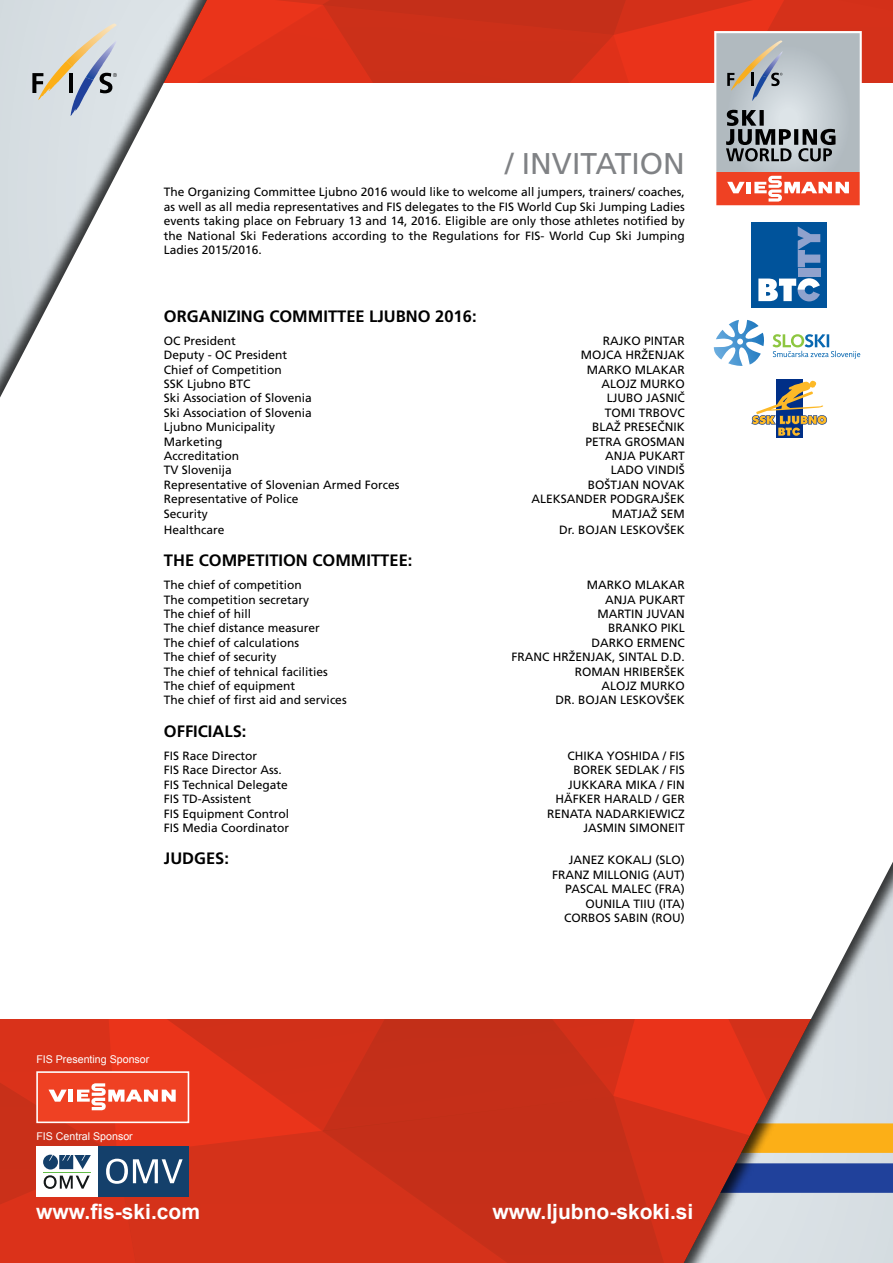
<style>
.page{position:relative;width:893px;height:1263px;background:#fff}
.page>*{position:absolute;margin:0;border:0;box-sizing:border-box;transform-origin:0 0}
.t1{font:30px "Frutiger CE";color:#808285}
.t2{font:700 21px "Arial";color:#fff}
.t3{font:700 16.5px "Frutiger CE";color:#000}
.t4{font:12px/14.4px "Frutiger CE";color:#000;text-align:justify}
.t5{font:10.65px "Arial";color:#fff}
</style>
<div class="page">
<div style="left:190px;top:1131px;width:133px;height:132px;background:#d4321a"></div>
<svg style="left:323px;top:1019px;width:350px;height:244px;background:#ca2f19"></svg>
<svg style="left:190px;top:1019px;width:479px;height:112px;background:#cf3019"></svg>
<div style="left:673px;top:835px;width:220px;height:428px;background:#000;opacity:.75"></div>
<svg style="left:0;top:1019px;width:190px;height:244px;background:#cc4a3a"></svg>
<svg style="left:0;top:0;width:893px;height:366px"></svg>
<div style="left:776px;top:379px;width:27px;height:59px;background:#002f87"></div>
<svg style="left:751px;top:381px;width:76px;height:55px"></svg>
<h1 class="t1" style="left:505px;top:146px;width:181px">/ INVITATION</h1>
<p class="t4" style="left:164px;top:185px;width:522px">The Organizing Committee Ljubno 2016 would like to welcome all jumpers, trainers/ coaches, as well as all media representatives and FIS delegates to the FIS World Cup Ski Jumping Ladies events taking place on February 13 and 14, 2016. Eligible are only those athletes notified by the National Ski Federations according to the Regulations for FIS- World Cup Ski Jumping Ladies 2015/2016.</p>
<h3 class="t3" style="left:164px;top:306px;width:314px">ORGANIZING COMMITTEE LJUBNO 2016:</h3>
<p class="t4" style="left:164px;top:333px;width:74px">OC President</p>
<p class="t4" style="left:603px;top:333px;width:84px">RAJKO PINTAR</p>
<p class="t4" style="left:164px;top:348px;width:125px">Deputy - OC President</p>
<p class="t4" style="left:581px;top:348px;width:106px">MOJCA HRŽENJAK</p>
<p class="t4" style="left:164px;top:362px;width:120px">Chief of Competition</p>
<p class="t4" style="left:587px;top:362px;width:99px">MARKO MLAKAR</p>
<p class="t4" style="left:164px;top:376px;width:88px">SSK Ljubno BTC</p>
<p class="t4" style="left:601px;top:376px;width:85px">ALOJZ MURKO</p>
<p class="t4" style="left:164px;top:391px;width:150px">Ski Association of Slovenia</p>
<p class="t4" style="left:607px;top:391px;width:79px">LJUBO JASNIČ</p>
<p class="t4" style="left:164px;top:405px;width:150px">Ski Association of Slovenia</p>
<p class="t4" style="left:605px;top:405px;width:82px">TOMI TRBOVC</p>
<p class="t4" style="left:164px;top:420px;width:113px">Ljubno Municipality</p>
<p class="t4" style="left:592px;top:420px;width:94px">BLAŽ PRESEČNIK</p>
<p class="t4" style="left:164px;top:434px;width:60px">Marketing</p>
<p class="t4" style="left:585px;top:434px;width:101px">PETRA GROSMAN</p>
<p class="t4" style="left:164px;top:448px;width:77px">Accreditation</p>
<p class="t4" style="left:605px;top:448px;width:81px">ANJA PUKART</p>
<p class="t4" style="left:164px;top:463px;width:70px">TV Slovenija</p>
<p class="t4" style="left:611px;top:463px;width:76px">LADO VINDIŠ</p>
<p class="t4" style="left:164px;top:477px;width:237px">Representative of Slovenian Armed Forces</p>
<p class="t4" style="left:588px;top:477px;width:98px">BOŠTJAN NOVAK</p>
<p class="t4" style="left:164px;top:492px;width:136px">Representative of Police</p>
<p class="t4" style="left:531px;top:492px;width:155px">ALEKSANDER PODGRAJŠEK</p>
<p class="t4" style="left:164px;top:506px;width:46px">Security</p>
<p class="t4" style="left:612px;top:506px;width:75px">MATJAŽ SEM</p>
<p class="t4" style="left:164px;top:522px;width:62px">Healthcare</p>
<p class="t4" style="left:559px;top:522px;width:127px">Dr. BOJAN LESKOVŠEK</p>
<h3 class="t3" style="left:164px;top:551px;width:250px">THE COMPETITION COMMITTEE:</h3>
<p class="t4" style="left:164px;top:578px;width:140px">The chief of competition</p>
<p class="t4" style="left:587px;top:578px;width:21px">Marko</p>
<p class="t4" style="left:635px;top:578px;width:20px">Mlakar</p>
<p class="t4" style="left:164px;top:592px;width:147px">The competition secretary</p>
<p class="t4" style="left:605px;top:592px;width:17px">Anja</p>
<p class="t4" style="left:639px;top:592px;width:16px">Pukart</p>
<p class="t4" style="left:164px;top:607px;width:89px">The chief of hill</p>
<p class="t4" style="left:597px;top:607px;width:19px">Martin</p>
<p class="t4" style="left:647px;top:607px;width:14px">Juvan</p>
<p class="t4" style="left:164px;top:621px;width:158px">The chief distance measurer</p>
<p class="t4" style="left:608px;top:621px;width:17px">Branko</p>
<p class="t4" style="left:661px;top:621px;width:14px">Pikl</p>
<p class="t4" style="left:164px;top:635px;width:137px">The chief of calculations</p>
<p class="t4" style="left:591px;top:635px;width:18px">Darko</p>
<p class="t4" style="left:637px;top:635px;width:16px">Ermenc</p>
<p class="t4" style="left:164px;top:650px;width:114px">The chief of security</p>
<p class="t4" style="left:511px;top:650px;width:15px">Franc</p>
<p class="t4" style="left:553px;top:650px;width:17px">Hrženjak</p>
<p class="t4" style="left:612px;top:650px;width:20px">, Sintal</p>
<p class="t4" style="left:661px;top:650px;width:25px">d.d.</p>
<p class="t4" style="left:164px;top:664px;width:166px">The chief of tehnical facilities</p>
<p class="t4" style="left:575px;top:664px;width:18px">Roman</p>
<p class="t4" style="left:623px;top:664px;width:17px">Hriberšek</p>
<p class="t4" style="left:164px;top:679px;width:133px">The chief of equipment</p>
<p class="t4" style="left:601px;top:679px;width:16px">Alojz</p>
<p class="t4" style="left:640px;top:679px;width:21px">Murko</p>
<p class="t4" style="left:164px;top:693px;width:184px">The chief of first aid and services</p>
<p class="t4" style="left:555px;top:693px;width:39px">dr. Bojan</p>
<p class="t4" style="left:620px;top:693px;width:15px">Leskovšek</p>
<h3 class="t3" style="left:164px;top:721px;width:84px">OFFICIALS:</h3>
<p class="t4" style="left:164px;top:748px;width:95px">FIS Race Director</p>
<p class="t4" style="left:567px;top:748px;width:16px">Chika</p>
<p class="t4" style="left:607px;top:748px;width:17px">Yoshida</p>
<p class="t4" style="left:663px;top:748px;width:24px">/ FIS</p>
<p class="t4" style="left:164px;top:763px;width:120px">FIS Race Director Ass.</p>
<p class="t4" style="left:573px;top:763px;width:16px">Borek</p>
<p class="t4" style="left:615px;top:763px;width:15px">Sedlak</p>
<p class="t4" style="left:663px;top:763px;width:24px">/ FIS</p>
<p class="t4" style="left:164px;top:777px;width:125px">FIS Technical Delegate</p>
<p class="t4" style="left:568px;top:777px;width:14px">Jukkara</p>
<p class="t4" style="left:625px;top:777px;width:19px">Mika</p>
<p class="t4" style="left:660px;top:777px;width:26px">/ FIN</p>
<p class="t4" style="left:164px;top:792px;width:89px">FIS TD-Assistent</p>
<p class="t4" style="left:555px;top:792px;width:25px">Häfker</p>
<p class="t4" style="left:604px;top:792px;width:18px">Harald</p>
<p class="t4" style="left:655px;top:792px;width:31px">/ GER</p>
<p class="t4" style="left:164px;top:806px;width:127px">FIS Equipment Control</p>
<p class="t4" style="left:547px;top:806px;width:139px">RENATA NADARKIEWICZ</p>
<p class="t4" style="left:164px;top:820px;width:127px">FIS Media Coordinator</p>
<p class="t4" style="left:583px;top:820px;width:103px">JASMIN SIMONEIT</p>
<h3 class="t3" style="left:164px;top:849px;width:67px">JUDGES:</h3>
<p class="t4" style="left:569px;top:853px;width:14px">Janez</p>
<p class="t4" style="left:607px;top:853px;width:16px">Kokalj</p>
<p class="t4" style="left:655px;top:853px;width:31px">(SLO)</p>
<p class="t4" style="left:552px;top:867px;width:15px">Franz</p>
<p class="t4" style="left:593px;top:867px;width:19px">Millonig</p>
<p class="t4" style="left:653px;top:867px;width:33px">(AUT)</p>
<p class="t4" style="left:565px;top:882px;width:15px">Pascal</p>
<p class="t4" style="left:611px;top:882px;width:20px">Malec</p>
<p class="t4" style="left:655px;top:882px;width:31px">(FRA)</p>
<p class="t4" style="left:585px;top:896px;width:18px">Ounila</p>
<p class="t4" style="left:633px;top:896px;width:53px">Tiiu (ITA)</p>
<p class="t4" style="left:564px;top:911px;width:16px">Corbos</p>
<p class="t4" style="left:614px;top:911px;width:14px">Sabin</p>
<p class="t4" style="left:651px;top:911px;width:35px">(ROU)</p>
<p class="t5" style="left:36px;top:1052px;width:115px">FIS Presenting Sponsor</p>
<p class="t5" style="left:36px;top:1129px;width:98px">FIS Central Sponsor</p>
<h2 class="t2" style="left:36px;top:1198px;width:165px">www.fis-ski.com</h2>
<h2 class="t2" style="left:492px;top:1198px;width:203px">www.ljubno-skoki.si</h2>
</div>
